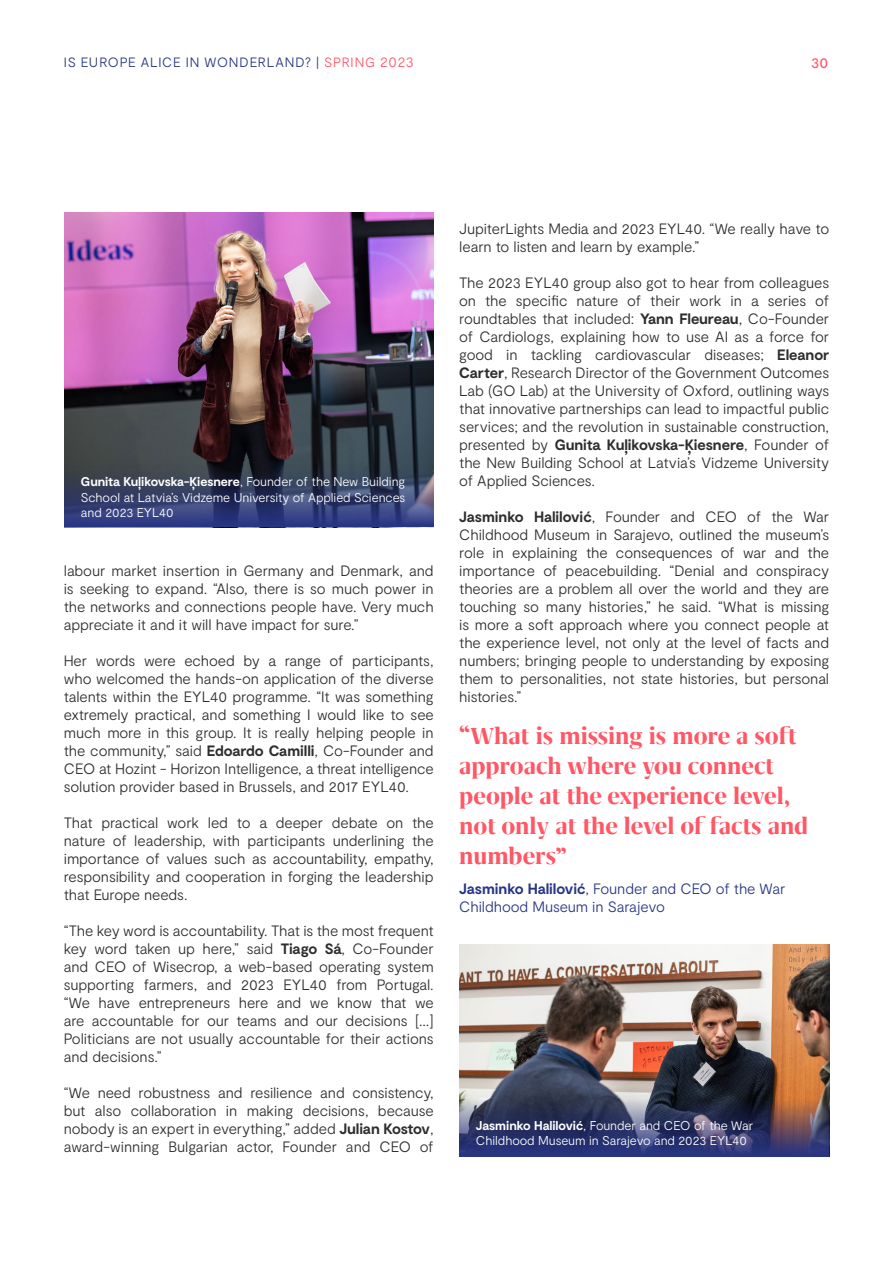
<style>
.page{position:relative;width:893px;height:1263px;background:#fff}
.page>*{position:absolute;margin:0;border:0;box-sizing:border-box;transform-origin:0 0}
.t1{font:700 27px/30px "Grifo M";color:#ff5766}
.t2{font:300 15px/18px "Moderat";letter-spacing:-.01em;color:#2d2d2c;text-align:justify}
.t3{font:300 15px/18px "Moderat";letter-spacing:-.01em;color:#283583}
.t4{font:15px "Moderat";color:#ff5766}
.t5{font:300 13.5px "Moderat";letter-spacing:.06em;color:#283583}
.t6{font:300 12.75px/15.3px "Moderat";letter-spacing:-.01em;color:#fff;text-align:justify}
.s1{color:#ff5766}
.s2{font-weight:700}
</style>
<div class="page">
<img style="left:64px;top:213px;width:370px;height:253px">
<img style="left:459px;top:944px;width:370px;height:151px">
<svg style="left:64px;top:466px;width:370px;height:61px;background:#333d66"></svg>
<svg style="left:459px;top:1095px;width:370px;height:62px;background:#3c3e64"></svg>
<p class="t5" style="left:64px;top:54px;width:351px">IS EUROPE ALICE IN WONDERLAND? | <span class="s1">SPRING 2023</span></p>
<p class="t4" style="left:811px;top:53px;width:19px">30</p>
<p class="t6" style="left:81px;top:474px;width:326px"><span class="s2">Gunita Kuļikovska-Ķiesnere</span>, Founder of the New Building School at Latvia’s Vidzeme University of Applied Sciences and 2023 EYL40</p>
<p class="t2" style="left:64px;top:562px;width:371px">labour market insertion in Germany and Denmark, and is seeking to expand. “Also, there is so much power in the networks and connections people have. Very much appreciate it and it will have impact for sure.”</p>
<p class="t2" style="left:64px;top:652px;width:371px">Her words were echoed by a range of participants, who welcomed the hands-on application of the diverse talents within the EYL40 programme. “It was something extremely practical, and something I would like to see much more in this group. It is really helping people in the community,” said <span class="s2">Edoardo Camilli</span>, Co-Founder and CEO at Hozint - Horizon Intelligence, a threat intelligence solution provider based in Brussels, and 2017 EYL40.</p>
<p class="t2" style="left:64px;top:814px;width:371px">That practical work led to a deeper debate on the nature of leadership, with participants underlining the importance of values such as accountability, empathy, responsibility and cooperation in forging the leadership that Europe needs.</p>
<p class="t2" style="left:64px;top:922px;width:371px">“The key word is accountability. That is the most frequent key word taken up here,” said <span class="s2">Tiago Sá</span>, Co-Founder and CEO of Wisecrop, a web-based operating system supporting farmers, and 2023 EYL40 from Portugal. “We have entrepreneurs here and we know that we are accountable for our teams and our decisions […] Politicians are not usually accountable for their actions and decisions.”</p>
<p class="t2" style="left:64px;top:1084px;width:371px">“We need robustness and resilience and consistency, but also collaboration in making decisions, because nobody is an expert in everything,” added <span class="s2">Julian Kostov</span>, award-winning Bulgarian actor, Founder and CEO of</p>
<p class="t2" style="left:459px;top:220px;width:371px">JupiterLights Media and 2023 EYL40. “We really have to learn to listen and learn by example.”</p>
<p class="t2" style="left:459px;top:274px;width:371px">The 2023 EYL40 group also got to hear from colleagues on the specific nature of their work in a series of roundtables that included: <span class="s2">Yann Fleureau</span>, Co-Founder of Cardiologs, explaining how to use AI as a force for good in tackling cardiovascular diseases; <span class="s2">Eleanor Carter</span>, Research Director of the Government Outcomes Lab (GO Lab) at the University of Oxford, outlining ways that innovative partnerships can lead to impactful public services; and the revolution in sustainable construction, presented by <span class="s2">Gunita Kuļikovska-Ķiesnere</span>, Founder of the New Building School at Latvia’s Vidzeme University of Applied Sciences.</p>
<p class="t2" style="left:459px;top:508px;width:371px"><span class="s2">Jasminko Halilović</span>, Founder and CEO of the War Childhood Museum in Sarajevo, outlined the museum’s role in explaining the consequences of war and the importance of peacebuilding. “Denial and conspiracy theories are a problem all over the world and they are touching so many histories,” he said. “What is missing is more a soft approach where you connect people at the experience level, not only at the level of facts and numbers; bringing people to understanding by exposing them to personalities, not state histories, but personal histories.”</p>
<h1 class="t1" style="left:459px;top:720px;width:350px">“What is missing is more a soft approach where you connect people at the experience level, not only at the level of facts and numbers”</h1>
<p class="t3" style="left:459px;top:880px;width:328px"><span class="s2">Jasminko Halilović</span>, Founder and CEO of the War<br>Childhood Museum in Sarajevo</p>
<p class="t6" style="left:476px;top:1117px;width:279px"><span class="s2">Jasminko Halilović</span>, Founder and CEO of the War<br>Childhood Museum in Sarajevo and 2023 EYL40</p>
</div>
